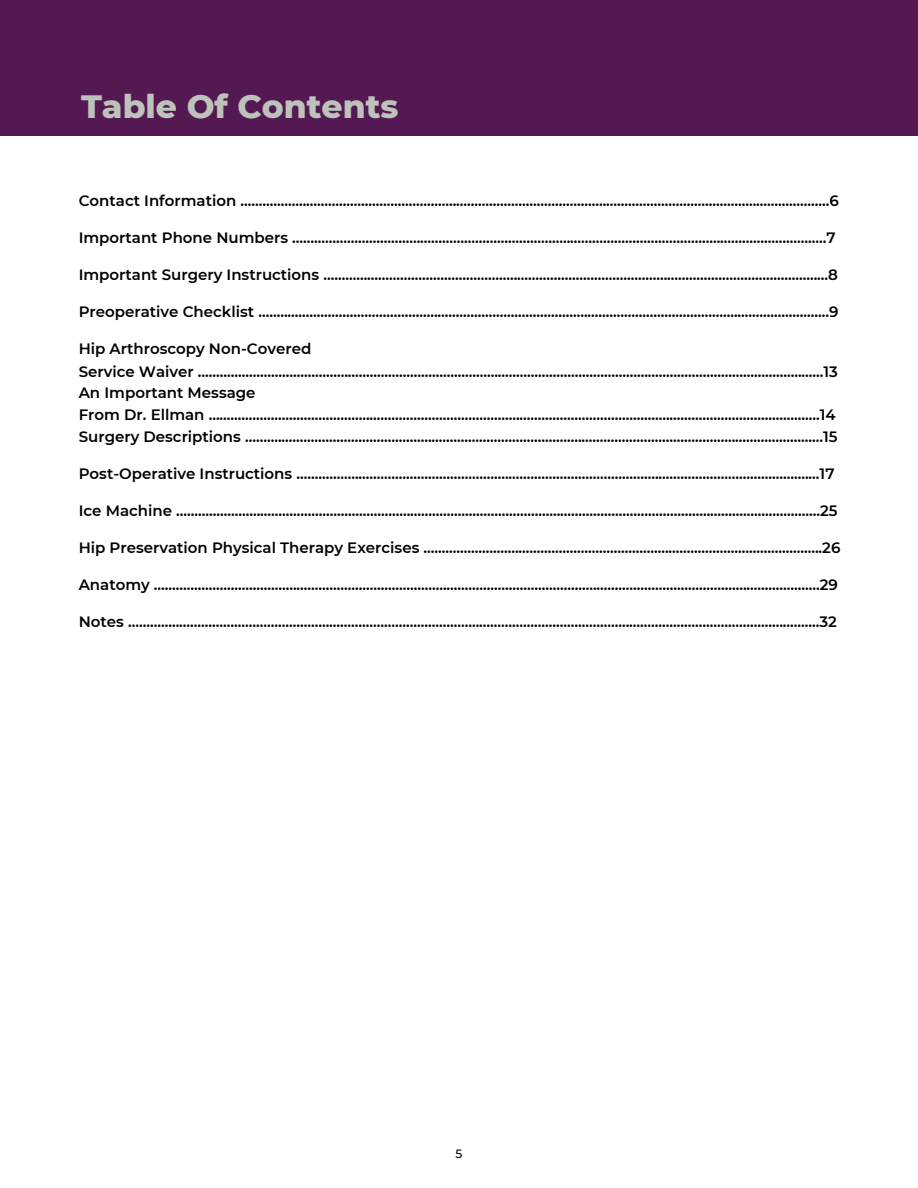
<style>
.page{position:relative;width:918px;height:1188px;background:#fff}
.page>*{position:absolute;margin:0;border:0;box-sizing:border-box;transform-origin:0 0}
.t1{font:800 33px "Montserrat";color:#bdc3bb}
.t2{font:600 15px/21.9px "Montserrat";color:#000}
.t3{font:500 12px "Montserrat";color:#000}
</style>
<div class="page">
<div style="left:0;top:0;width:918px;height:135px;background:#541953"></div>
<h1 class="t1" style="left:81px;top:86px;width:319px">Table Of Contents</h1>
<p class="t2" style="left:79px;top:189px;width:762px">Contact Information .................................................................................................................................................................6</p>
<p class="t2" style="left:79px;top:226px;width:758px">Important Phone Numbers ..................................................................................................................................................7</p>
<p class="t2" style="left:79px;top:263px;width:761px">Important Surgery Instructions ..........................................................................................................................................8</p>
<p class="t2" style="left:79px;top:301px;width:761px">Preoperative Checklist ............................................................................................................................................................9</p>
<p class="t2" style="left:79px;top:338px;width:761px">Hip Arthroscopy Non-Covered<br>Service Waiver ...........................................................................................................................................................................13<br>An Important Message<br>From Dr. Ellman .......................................................................................................................................................................14<br>Surgery Descriptions ..............................................................................................................................................................15</p>
<p class="t2" style="left:79px;top:463px;width:757px">Post-Operative Instructions ...............................................................................................................................................17</p>
<p class="t2" style="left:79px;top:500px;width:760px">Ice Machine ................................................................................................................................................................................25</p>
<p class="t2" style="left:79px;top:537px;width:763px">Hip Preservation Physical Therapy Exercises .............................................................................................................26</p>
<p class="t2" style="left:79px;top:574px;width:761px">Anatomy ......................................................................................................................................................................................29</p>
<p class="t2" style="left:79px;top:611px;width:760px">Notes .............................................................................................................................................................................................32</p>
<p class="t3" style="left:456px;top:1146px;width:8px">5</p>
</div>
